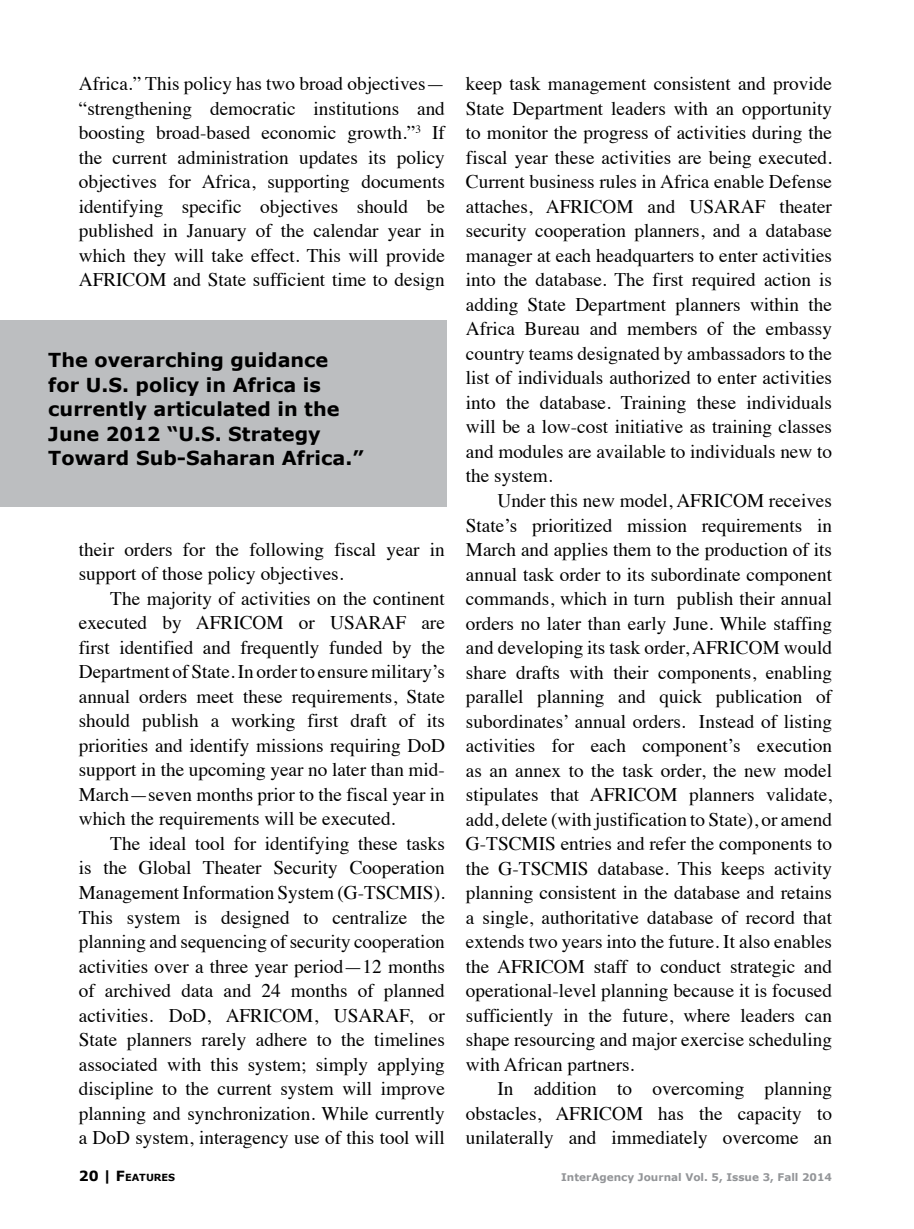
<style>
.page{position:relative;width:914px;height:1229px;background:#fff}
.page>*{position:absolute;margin:0;border:0;box-sizing:border-box;transform-origin:0 0}
.t1{font:19.25px/24.5px "Times";color:#000;text-align:justify}
.t2{font:700 19.25px/24.5px "Verdana";color:#000}
.t3{font:700 10.5px "Verdana";color:#939598}
.t4{font:700 9.8px "Verdana";color:#000}
.s1{font-size:14px}
</style>
<div class="page">
<div style="left:0;top:320px;width:446px;height:186px;background:#bcbec0"></div>
<p class="t1" style="left:79px;top:70px;width:367px">Africa.” This policy has two broad objectives— “strengthening democratic institutions and boosting broad-based economic growth.”<sup>3</sup> If the current administration updates its policy objectives for Africa, supporting documents identifying specific objectives should be published in January of the calendar year in which they will take effect. This will provide AFRICOM and State sufficient time to design</p>
<p class="t2" style="left:48px;top:347px;width:317px">The overarching guidance for U.S. policy in Africa is currently articulated in the<br>June 2012 “U.S. Strategy<br>Toward Sub-Saharan Africa.”</p>
<p class="t1" style="left:79px;top:535px;width:367px">their orders for the following fiscal year in support of those policy objectives.</p>
<p class="t1" style="left:79px;top:584px;width:367px;text-indent:31px">The majority of activities on the continent executed by AFRICOM or USARAF are first identified and frequently funded by the Department of State. In order to ensure military’s annual orders meet these requirements, State should publish a working first draft of its priorities and identify missions requiring DoD support in the upcoming year no later than mid-March—seven months prior to the fiscal year in which the requirements will be executed.</p>
<p class="t1" style="left:79px;top:829px;width:367px;text-indent:31px">The ideal tool for identifying these tasks is the Global Theater Security Cooperation Management Information System (G-TSCMIS).<br>This system is designed to centralize the planning and sequencing of security cooperation activities over a three year period—12 months of archived data and 24 months of planned activities. DoD, AFRICOM, USARAF, or State planners rarely adhere to the timelines associated with this system; simply applying discipline to the current system will improve planning and synchronization. While currently a DoD system, interagency use of this tool will</p>
<p class="t1" style="left:466px;top:70px;width:367px">keep task management consistent and provide State Department leaders with an opportunity to monitor the progress of activities during the fiscal year these activities are being executed.<br>Current business rules in Africa enable Defense attaches, AFRICOM and USARAF theater security cooperation planners, and a database manager at each headquarters to enter activities into the database. The first required action is adding State Department planners within the Africa Bureau and members of the embassy country teams designated by ambassadors to the list of individuals authorized to enter activities into the database. Training these individuals will be a low-cost initiative as training classes and modules are available to individuals new to the system.</p>
<p class="t1" style="left:466px;top:486px;width:367px;text-indent:31px">Under this new model, AFRICOM receives State’s prioritized mission requirements in March and applies them to the production of its annual task order to its subordinate component commands, which in turn publish their annual orders no later than early June. While staffing and developing its task order, AFRICOM would share drafts with their components, enabling parallel planning and quick publication of subordinates’ annual orders. Instead of listing activities for each component’s execution as an annex to the task order, the new model stipulates that AFRICOM planners validate, add, delete (with justification to State), or amend G-TSCMIS entries and refer the components to the G-TSCMIS database. This keeps activity planning consistent in the database and retains a single, authoritative database of record that extends two years into the future. It also enables the AFRICOM staff to conduct strategic and operational-level planning because it is focused sufficiently in the future, where leaders can shape resourcing and major exercise scheduling with African partners.</p>
<p class="t1" style="left:466px;top:1075px;width:367px;text-indent:31px">In addition to overcoming planning obstacles, AFRICOM has the capacity to unilaterally and immediately overcome an</p>
<p class="t4" style="left:79px;top:1171px;width:98px"><span class="s1">20 |</span> <span class="s1">F</span>EATURES</p>
<p class="t3" style="left:561px;top:1170px;width:272px">InterAgency Journal Vol. 5, Issue 3, Fall 2014</p>
</div>
